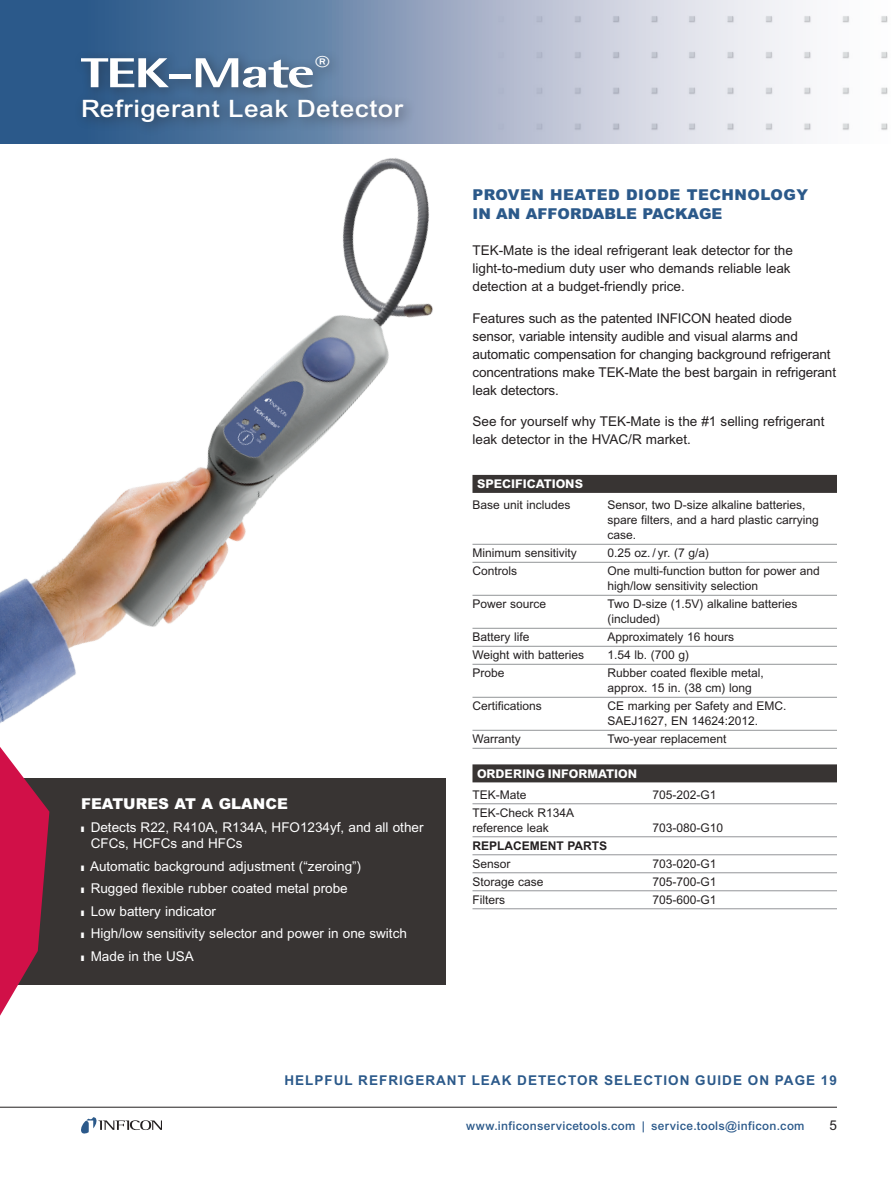
<style>
.page{position:relative;width:891px;height:1188px;background:#fff}
.page>*{position:absolute;margin:0;border:0;box-sizing:border-box;transform-origin:0 0}
.HEAD{font:800 42px "Rotis Semi Sans";letter-spacing:-.04em;color:#fff;scale:1.4 1}
.SUBHEAD_1{font:500 24px "Arial MT Std";letter-spacing:.02em;color:#fff;scale:1.1 1}
.HEADLINE{font:900 15px/19.5px "Arial MT Std";letter-spacing:.015em;color:#2b598a}
.FEATURES__head{font:900 15px "Arial MT Std";color:#fff}
.COPY{font:13.5px/18px "Arial MT Std";letter-spacing:-.01em;color:#231f20}
.COPY__bulleted{font:13.5px/16.5px "Arial MT Std";color:#fff}
._05__Head-2{font:700 13.5px "Arial MT Std";letter-spacing:.075em;color:#2b598a}
.SPECS__copy{font:12px/15px "Arial MT Std";color:#231f20}
.t1{font:500 12px "Arial MT Std";letter-spacing:.025em;color:#2b598a}
.SPECS__head{font:800 12px "Arial MT Std";color:#fff}
.SPECS__copy-2{font:700 12px "Arial MT Std";color:#231f20}
</style>
<div class="page">
<svg style="left:0;top:0;width:888px;height:144px"></svg>
<svg style="left:81px;top:1117px;width:81px;height:17px"></svg>
<hr style="left:0;top:1107px;width:837px;height:1px;background:#231f20">
<div style="left:73px;top:48px;width:345px;height:89px;background:#231f20;opacity:.5"></div>
<img style="left:0;top:133px;width:448px;height:590px">
<div style="left:472px;top:475px;width:365px;height:18px;background:#383433"></div>
<hr style="left:472px;top:544px;width:365px;height:1px;background:#939598">
<hr style="left:472px;top:562px;width:365px;height:1px;background:#939598">
<hr style="left:472px;top:595px;width:365px;height:1px;background:#939598">
<hr style="left:472px;top:628px;width:365px;height:1px;background:#939598">
<hr style="left:472px;top:646px;width:365px;height:1px;background:#939598">
<hr style="left:472px;top:664px;width:365px;height:1px;background:#939598">
<hr style="left:472px;top:697px;width:365px;height:1px;background:#939598">
<hr style="left:472px;top:730px;width:365px;height:1px;background:#939598">
<hr style="left:472px;top:748px;width:365px;height:1px;background:#939598">
<div style="left:472px;top:764px;width:365px;height:18px;background:#383433"></div>
<hr style="left:472px;top:803px;width:365px;height:1px;background:#939598">
<hr style="left:472px;top:836px;width:365px;height:1px;background:#939598">
<hr style="left:472px;top:854px;width:365px;height:1px;background:#939598">
<hr style="left:472px;top:872px;width:365px;height:1px;background:#939598">
<hr style="left:472px;top:890px;width:365px;height:1px;background:#939598">
<hr style="left:472px;top:908px;width:365px;height:1px;background:#939598">
<div style="left:0;top:778px;width:446px;height:207px;background:#383433"></div>
<svg style="left:0;top:747px;width:49px;height:269px"></svg>
<p class="HEAD" style="left:81px;top:46px;width:179px">TEK-Mate<sup>®</sup></p>
<p class="SUBHEAD_1" style="left:81px;top:95px;width:294px">Refrigerant Leak Detector</p>
<p class="FEATURES__head" style="left:81px;top:794px;width:208px">FEATURES AT A GLANCE</p>
<p class="COPY__bulleted" style="left:91px;top:819px;width:334px;text-indent:-10px">■ Detects R22, R410A, R134A, HFO1234yf, and all other<br>CFCs, HCFCs and HFCs</p>
<p class="COPY__bulleted" style="left:81px;top:858px;width:282px">■ Automatic background adjustment (“zeroing”)</p>
<p class="COPY__bulleted" style="left:81px;top:880px;width:268px">■ Rugged flexible rubber coated metal probe</p>
<p class="COPY__bulleted" style="left:81px;top:903px;width:137px">■ Low battery indicator</p>
<p class="COPY__bulleted" style="left:81px;top:925px;width:327px">■ High/low sensitivity selector and power in one switch</p>
<p class="COPY__bulleted" style="left:81px;top:948px;width:114px">■ Made in the USA</p>
<p class="HEADLINE" style="left:472px;top:184px;width:337px">PROVEN HEATED DIODE TECHNOLOGY<br>IN AN AFFORDABLE PACKAGE</p>
<p class="COPY" style="left:472px;top:242px;width:322px">TEK-Mate is the ideal refrigerant leak detector for the light-to-medium duty user who demands reliable leak detection at a budget-friendly price.</p>
<p class="COPY" style="left:472px;top:309px;width:365px">Features such as the patented INFICON heated diode sensor, variable intensity audible and visual alarms and automatic compensation for changing background refrigerant concentrations make TEK-Mate the best bargain in refrigerant leak detectors.</p>
<p class="COPY" style="left:472px;top:413px;width:354px">See for yourself why TEK-Mate is the #1 selling refrigerant leak detector in the HVAC/R market.</p>
<p class="SPECS__head" style="left:477px;top:477px;width:108px">SPECIFICATIONS</p>
<p class="SPECS__copy" style="left:472px;top:498px;width:100px">Base unit includes</p>
<p class="SPECS__copy" style="left:608px;top:498px;width:213px">Sensor, two D-size alkaline batteries, spare filters, and a hard plastic carrying case.</p>
<p class="SPECS__copy" style="left:472px;top:546px;width:106px">Minimum sensitivity</p>
<p class="SPECS__copy" style="left:608px;top:546px;width:103px">0.25 oz. / yr. (7 g/a)</p>
<p class="SPECS__copy" style="left:472px;top:564px;width:46px">Controls</p>
<p class="SPECS__copy" style="left:608px;top:564px;width:214px">One multi-function button for power and high/low sensitivity selection</p>
<p class="SPECS__copy" style="left:472px;top:597px;width:75px">Power source</p>
<p class="SPECS__copy" style="left:608px;top:597px;width:192px">Two D-size (1.5V) alkaline batteries (included)</p>
<p class="SPECS__copy" style="left:472px;top:630px;width:59px">Battery life</p>
<p class="SPECS__copy" style="left:608px;top:630px;width:128px">Approximately 16 hours</p>
<p class="SPECS__copy" style="left:472px;top:648px;width:113px">Weight with batteries</p>
<p class="SPECS__copy" style="left:608px;top:648px;width:83px">1.54 lb. (700 g)</p>
<p class="SPECS__copy" style="left:472px;top:666px;width:34px">Probe</p>
<p class="SPECS__copy" style="left:608px;top:666px;width:158px">Rubber coated flexible metal, approx. 15 in. (38 cm) long</p>
<p class="SPECS__copy" style="left:472px;top:699px;width:71px">Certifications</p>
<p class="SPECS__copy" style="left:608px;top:699px;width:181px">CE marking per Safety and EMC.<br>SAEJ1627, EN 14624:2012.</p>
<p class="SPECS__copy" style="left:472px;top:732px;width:50px">Warranty</p>
<p class="SPECS__copy" style="left:608px;top:732px;width:121px">Two-year replacement</p>
<p class="SPECS__head" style="left:477px;top:766px;width:162px">ORDERING INFORMATION</p>
<p class="SPECS__copy" style="left:472px;top:787px;width:56px">TEK-Mate</p>
<p class="SPECS__copy" style="left:652px;top:787px;width:66px">705-202-G1</p>
<p class="SPECS__copy" style="left:472px;top:805px;width:103px">TEK-Check R134A reference leak</p>
<p class="SPECS__copy" style="left:652px;top:820px;width:72px">703-080-G10</p>
<p class="SPECS__copy-2" style="left:472px;top:839px;width:136px">REPLACEMENT PARTS</p>
<p class="SPECS__copy" style="left:472px;top:856px;width:40px">Sensor</p>
<p class="SPECS__copy" style="left:652px;top:856px;width:66px">703-020-G1</p>
<p class="SPECS__copy" style="left:472px;top:874px;width:73px">Storage case</p>
<p class="SPECS__copy" style="left:652px;top:874px;width:66px">705-700-G1</p>
<p class="SPECS__copy" style="left:472px;top:892px;width:34px">Filters</p>
<p class="SPECS__copy" style="left:652px;top:892px;width:66px">705-600-G1</p>
<p class="_05__Head-2" style="left:284px;top:1072px;width:554px">HELPFUL REFRIGERANT LEAK DETECTOR SELECTION GUIDE ON PAGE 19</p>
<p class="t1" style="left:466px;top:1119px;width:340px">www.inficonservicetools.com | service.tools@inficon.com</p>
<p class="COPY" style="left:829px;top:1117px;width:9px">5</p>
</div>
